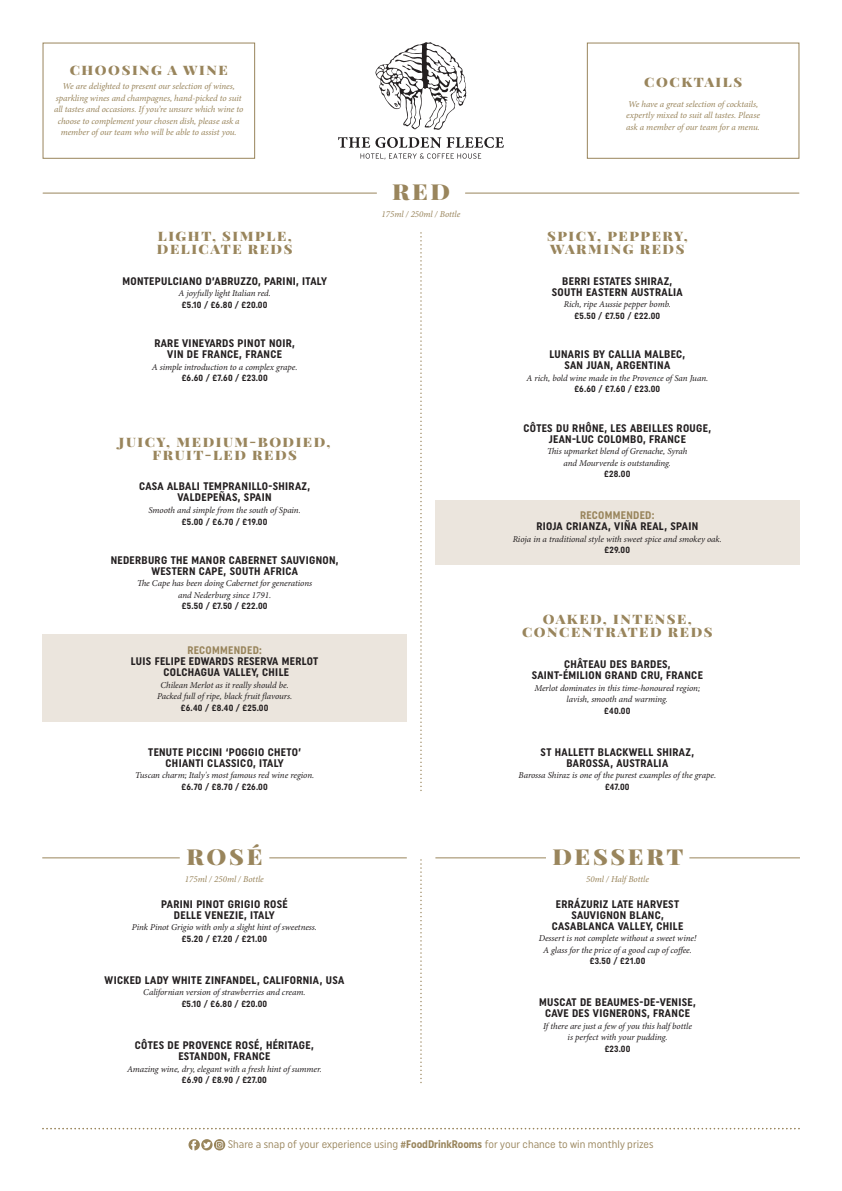
<style>
.page{position:relative;width:842px;height:1191px;background:#fff}
.page>*{position:absolute;margin:0;border:0;box-sizing:border-box;transform-origin:0 0}
.t1{font:900 22px "Playfair Display";letter-spacing:.11em;color:#99855c;scale:1.1 1}
.Wine_Sub_headers{font:900 13px/13px "Playfair Display";letter-spacing:.11em;color:#99855c;scale:1.1 1}
.Sub_headers{font:900 13px "Playfair Display";letter-spacing:.11em;color:#99855c;scale:1.1 1}
.Menu_Items{font:700 11px/11px "Uniform Condensed";letter-spacing:.03em;color:#231f20;text-align:center}
.t2{font:11px "Uniform Condensed";color:#99855c}
.Menu_Description{font:italic 9px/11.5px "Minion Pro";letter-spacing:-.01em;color:#231f20;text-align:center}
.Menu_Description-2{font:italic 9px/11.5px "Minion Pro";letter-spacing:-.01em;color:#99855c;text-align:center}
.s1{font-family:"Uniform Condensed";font-weight:700;font-style:normal}
.s2{color:#99855c}
.s3{font-weight:700}
</style>
<div class="page">
<div style="left:587px;top:43px;width:212px;height:116px;border:1px solid #99855c"></div>
<div style="left:43px;top:43px;width:212px;height:116px;border:1px solid #99855c"></div>
<svg style="left:43px;top:1127px;width:757px;height:2px"></svg>
<svg style="left:188px;top:1139px;width:37px;height:11px"></svg>
<hr style="left:43px;top:193px;width:334px;height:1px;background:#99855c">
<hr style="left:465px;top:193px;width:334px;height:1px;background:#99855c">
<hr style="left:42px;top:857px;width:138px;height:1px;background:#99855c">
<hr style="left:269px;top:857px;width:138px;height:1px;background:#99855c">
<hr style="left:435px;top:857px;width:111px;height:1px;background:#99855c">
<hr style="left:689px;top:857px;width:111px;height:1px;background:#99855c">
<svg style="left:420px;top:860px;width:2px;height:223px"></svg>
<svg style="left:338px;top:42px;width:166px;height:117px"></svg>
<div style="left:435px;top:500px;width:364px;height:64px;background:#ebe5dd"></div>
<div style="left:43px;top:634px;width:364px;height:88px;background:#ebe5dd"></div>
<svg style="left:420px;top:233px;width:2px;height:558px"></svg>
<p class="Sub_headers" style="left:70px;top:62px;width:145px">CHOOSING A WINE</p>
<p class="Menu_Description-2" style="left:54px;top:81px;width:191px">We are delighted to present our selection of wines, sparkling wines and champagnes, hand-picked to suit all tastes and occasions. If you’re unsure which wine to choose to complement your chosen dish, please ask a member of our team who will be able to assist you.</p>
<p class="Wine_Sub_headers" style="left:157px;top:229px;width:125px">LIGHT, SIMPLE,<br>DELICATE REDS</p>
<p class="Menu_Items" style="left:122px;top:275px;width:206px">MONTEPULCIANO D’ABRUZZO, PARINI, ITALY</p>
<p class="Menu_Description" style="left:178px;top:288px;width:94px">A joyfully light Italian red. <span class="s1">£5.10 / £6.80 / £20.00</span></p>
<p class="Menu_Items" style="left:154px;top:338px;width:142px">RARE VINEYARDS PINOT NOIR,<br>VIN DE FRANCE, FRANCE</p>
<p class="Menu_Description" style="left:152px;top:361px;width:147px">A simple introduction to a complex grape. <span class="s1">£6.60 / £7.60 / £23.00</span></p>
<p class="Wine_Sub_headers" style="left:119px;top:435px;width:194px;text-align:center">JUICY, MEDIUM-BODIED,<br>FRUIT-LED REDS</p>
<p class="Menu_Items" style="left:139px;top:481px;width:172px">CASA ALBALI TEMPRANILLO-SHIRAZ,<br>VALDEPEÑAS, SPAIN</p>
<p class="Menu_Description" style="left:148px;top:504px;width:154px">Smooth and simple from the south of Spain. <span class="s1">£5.00 / £6.70 / £19.00</span></p>
<p class="Menu_Items" style="left:111px;top:554px;width:229px">NEDERBURG THE MANOR CABERNET SAUVIGNON,<br>WESTERN CAPE, SOUTH AFRICA</p>
<p class="Menu_Description" style="left:137px;top:578px;width:177px">The Cape has been doing Cabernet for generations and Nederburg since 1791.<br><span class="s1">£5.50 / £7.50 / £22.00</span></p>
<p class="Menu_Items" style="left:131px;top:645px;width:189px"><span class="s2">RECOMMENDED:<br></span>LUIS FELIPE EDWARDS RESERVA MERLOT<br>COLCHAGUA VALLEY, CHILE</p>
<p class="Menu_Description" style="left:157px;top:679px;width:137px">Chilean Merlot as it really should be.<br>Packed full of ripe, black fruit flavours. <span class="s1">£6.40 / £8.40 / £25.00</span></p>
<p class="Menu_Items" style="left:148px;top:746px;width:154px">TENUTE PICCINI ‘POGGIO CHETO’<br>CHIANTI CLASSICO, ITALY</p>
<p class="Menu_Description" style="left:135px;top:770px;width:181px">Tuscan charm; Italy's most famous red wine region. <span class="s1">£6.70 / £8.70 / £26.00</span></p>
<p class="t1" style="left:187px;top:843px;width:71px">ROSÉ</p>
<p class="Menu_Description-2" style="left:185px;top:874px;width:80px">175ml / 250ml / Bottle</p>
<p class="Menu_Items" style="left:161px;top:898px;width:128px">PARINI PINOT GRIGIO ROSÉ<br>DELLE VENEZIE, ITALY</p>
<p class="Menu_Description" style="left:132px;top:921px;width:187px">Pink Pinot Grigio with only a slight hint of sweetness. <span class="s1">£5.20 / £7.20 / £21.00</span></p>
<p class="Menu_Items" style="left:105px;top:974px;width:241px">WICKED LADY WHITE ZINFANDEL, CALIFORNIA, USA</p>
<p class="Menu_Description" style="left:143px;top:986px;width:164px">Californian version of strawberries and cream. <span class="s1">£5.10 / £6.80 / £20.00</span></p>
<p class="Menu_Items" style="left:135px;top:1039px;width:181px">CÔTES DE PROVENCE ROSÉ, HÉRITAGE,<br>ESTANDON, FRANCE</p>
<p class="Menu_Description" style="left:127px;top:1063px;width:196px">Amazing wine, dry, elegant with a fresh hint of summer. <span class="s1">£6.90 / £8.90 / £27.00</span></p>
<p class="t1" style="left:392px;top:177px;width:54px">RED</p>
<p class="Menu_Description-2" style="left:381px;top:208px;width:80px">175ml / 250ml / Bottle</p>
<p class="Wine_Sub_headers" style="left:644px;top:75px;width:90px">COCKTAILS</p>
<p class="Menu_Description-2" style="left:626px;top:98px;width:135px;text-align:left">We have a great selection of cocktails, expertly mixed to suit all tastes. Please ask a member of our team for a menu.</p>
<p class="Wine_Sub_headers" style="left:547px;top:229px;width:129px">SPICY, PEPPERY,<br>WARMING REDS</p>
<p class="Menu_Items" style="left:552px;top:275px;width:132px">BERRI ESTATES SHIRAZ,<br>SOUTH EASTERN AUSTRALIA</p>
<p class="Menu_Description" style="left:564px;top:299px;width:109px">Rich, ripe Aussie pepper bomb. <span class="s1">£5.50 / £7.50 / £22.00</span></p>
<p class="Menu_Items" style="left:549px;top:349px;width:137px">LUNARIS BY CALLIA MALBEC,<br>SAN JUAN, ARGENTINA</p>
<p class="Menu_Description" style="left:526px;top:372px;width:183px">A rich, bold wine made in the Provence of San Juan. <span class="s1">£6.60 / £7.60 / £23.00</span></p>
<p class="Menu_Items" style="left:523px;top:422px;width:189px">CÔTES DU RHÔNE, LES ABEILLES ROUGE,<br>JEAN-LUC COLOMBO, FRANCE</p>
<p class="Menu_Description" style="left:547px;top:445px;width:142px">This upmarket blend of Grenache, Syrah and Mourverde is outstanding.<br><span class="s1">£28.00</span></p>
<p class="Menu_Items" style="left:536px;top:510px;width:163px"><span class="s2">RECOMMENDED:<br></span>RIOJA CRIANZA, VIÑA REAL, SPAIN</p>
<p class="Menu_Description" style="left:513px;top:533px;width:211px">Rioja in a traditional style with sweet spice and smokey oak. <span class="s1">£29.00</span></p>
<p class="Wine_Sub_headers" style="left:522px;top:613px;width:175px;text-align:center">OAKED, INTENSE,<br>CONCENTRATED REDS</p>
<p class="Menu_Items" style="left:532px;top:658px;width:173px">CHÂTEAU DES BARDES,<br>SAINT-ÉMILION GRAND CRU, FRANCE</p>
<p class="Menu_Description" style="left:534px;top:682px;width:167px">Merlot dominates in this time-honoured region; lavish, smooth and warming.<br><span class="s1">£40.00</span></p>
<p class="Menu_Items" style="left:541px;top:746px;width:155px">ST HALLETT BLACKWELL SHIRAZ,<br>BAROSSA, AUSTRALIA</p>
<p class="Menu_Description" style="left:518px;top:770px;width:199px">Barossa Shiraz is one of the purest examples of the grape. <span class="s1">£47.00</span></p>
<p class="t1" style="left:552px;top:843px;width:120px">DESSERT</p>
<p class="Menu_Description-2" style="left:586px;top:874px;width:64px">50ml / Half Bottle</p>
<p class="Menu_Items" style="left:552px;top:898px;width:133px">ERRÁZURIZ LATE HARVEST<br>SAUVIGNON BLANC,<br>CASABLANCA VALLEY, CHILE</p>
<p class="Menu_Description" style="left:539px;top:932px;width:159px">Dessert is not complete without a sweet wine!<br>A glass for the price of a good cup of coffee. <span class="s1">£3.50 / £21.00</span></p>
<p class="Menu_Items" style="left:539px;top:996px;width:158px">MUSCAT DE BEAUMES-DE-VENISE,<br>CAVE DES VIGNERONS, FRANCE</p>
<p class="Menu_Description" style="left:543px;top:1020px;width:150px">If there are just a few of you this half bottle is perfect with your pudding.<br><span class="s1">£23.00</span></p>
<p class="t2" style="left:228px;top:1138px;width:427px">Share a snap of your experience using <span class="s3">#FoodDrinkRooms</span> for your chance to win monthly prizes</p>
</div>
